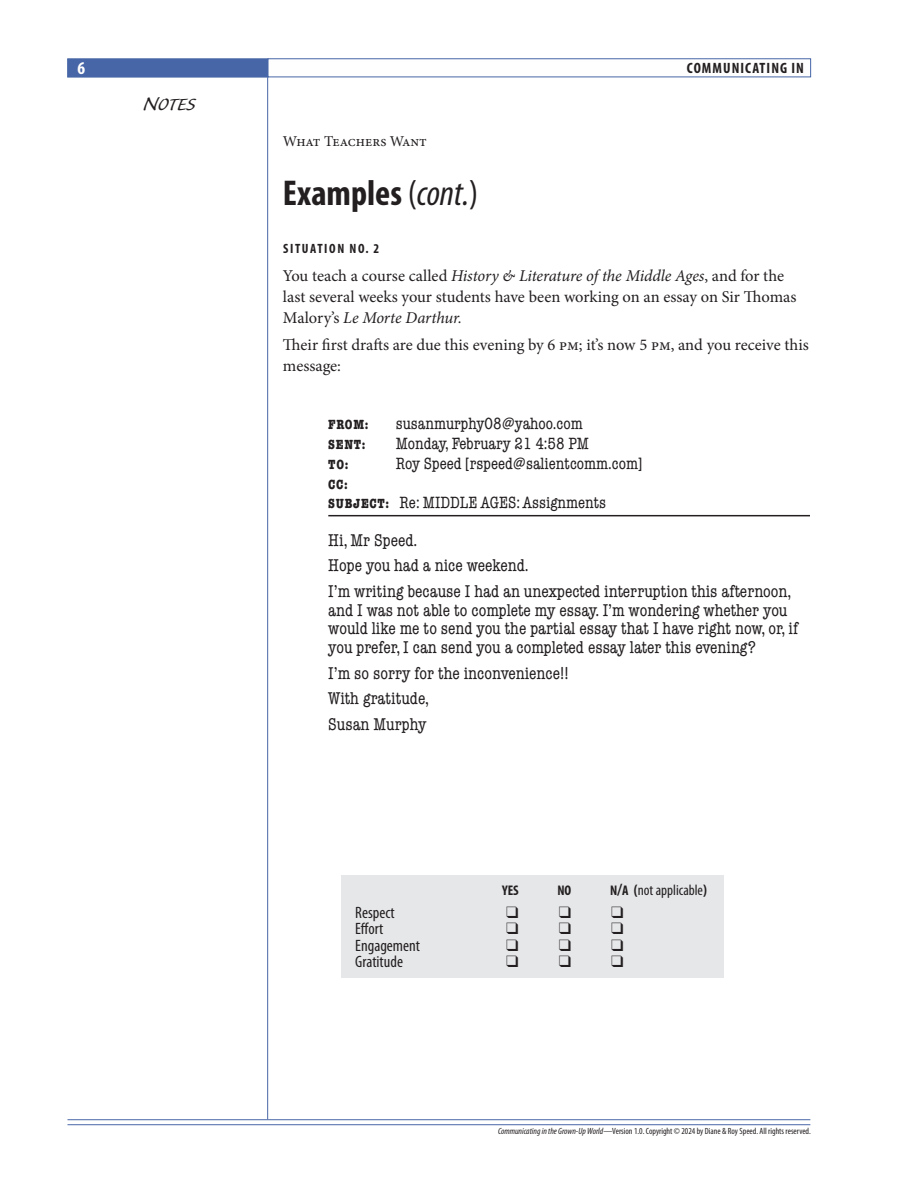
<style>
.page{position:relative;width:918px;height:1188px;background:#fff}
.page>*{position:absolute;margin:0;border:0;box-sizing:border-box;transform-origin:0 0}
.FuturaHeading{font:700 condensed 36px "Myriad Pro";color:#231f20}
.t1{font:22.95px "Caliban Std SC850";color:#231f20}
.t2{font:18px "Myriad Pro Bold Cond SC850";color:#fff}
.E-mail_Text{font:condensed 17.25px/18.8px "American Typewriter";color:#231f20}
.Concept{font:16.5px/21px "Minion Pro";color:#231f20}
.E-mail_Headers{font:condensed 16.5px "American Typewriter";color:#231f20}
.E-mail_Subject_Line{font:condensed 16.5px "American Typewriter";color:#231f20}
.t3{font:condensed 16.5px "Myriad Pro";color:#231f20}
.t4{font:condensed 15px "Myriad Pro";color:#231f20}
.SectionHeader{font:15px "Minion Pro";color:#231f20}
.t5{font:700 condensed 15px "Myriad Pro";letter-spacing:.07em;color:#231f20}
.t6{font:14.1px "Myriad Pro Bold Cond SC850";color:#231f20}
.E-mail_Headers-2{font:700 condensed 13.5px "American Typewriter";letter-spacing:.05em;color:#231f20}
.InsteadOf_Flush_Left{font:700 condensed 13.5px "Myriad Pro";letter-spacing:.12em;color:#231f20}
.t7{font:condensed 9px "Myriad Pro";color:#231f20}
.s1{font-size:27px}
.s2{font-weight:400}
.s3{font-weight:400;font-style:italic}
.s4{font-style:italic}
.s5{font-weight:700;font-size:13.5px}
.s6{font-family:"Myriad Pro Bold Cond SC850";font-stretch:normal;font-size:14.1px}
.s7{font-family:"Myriad Pro Bold Cond SC850";font-stretch:normal;font-size:16.5px}
.s8{font-family:"Myriad Pro Bold Cond SC850";font-stretch:normal}
</style>
<div class="page">
<div style="left:68px;top:59px;width:200px;height:18px;background:#4766a7"></div>
<hr style="left:267px;top:77px;width:1px;height:1042px;background:#4766a7">
<hr style="left:68px;top:1119px;width:742px;height:1px;background:#4766a7">
<hr style="left:68px;top:1124px;width:742px;height:1px;background:#4766a7">
<div style="left:341px;top:875px;width:383px;height:103px;background:#e6e7e9"></div>
<hr style="left:328px;top:515px;width:482px;height:1px;background:#231f20">
<p class="t2" style="left:77px;top:56px;width:9px">6</p>
<p class="t5" style="left:687px;top:59px;width:119px">COMMUNICATING IN</p>
<h2 class="t1" style="left:143px;top:93px;width:54px"><span class="s1">N</span>otes</h2>
<p class="SectionHeader" style="left:283px;top:131px;width:145px">What Teachers Want</p>
<p class="FuturaHeading" style="left:283px;top:170px;width:197px">Examples <span class="s2">(</span><span class="s3">cont.</span><span class="s2">)</span></p>
<p class="InsteadOf_Flush_Left" style="left:283px;top:240px;width:98px">SITUATION NO. 2</p>
<p class="Concept" style="left:283px;top:265px;width:515px">You teach a course called <span class="s4">History &amp; Literature of the Middle Ages</span>, and for the last several weeks your students have been working on an essay on Sir Thomas<br>Malory’s <span class="s4">Le Morte Darthur.</span></p>
<p class="Concept" style="left:283px;top:335px;width:527px">Their first drafts are due this evening by 6 pm; it’s now 5 pm, and you receive this message:</p>
<p class="E-mail_Headers-2" style="left:328px;top:417px;width:42px">FROM:</p>
<p class="E-mail_Headers" style="left:396px;top:415px;width:188px">susanmurphy08@yahoo.com</p>
<p class="E-mail_Headers-2" style="left:328px;top:436px;width:39px">SENT:</p>
<p class="E-mail_Headers" style="left:396px;top:434px;width:195px">Monday, February 21 4:58 PM</p>
<p class="E-mail_Headers-2" style="left:328px;top:456px;width:22px">TO:</p>
<p class="E-mail_Headers" style="left:396px;top:454px;width:248px">Roy Speed [rspeed@salientcomm.com]</p>
<p class="E-mail_Headers-2" style="left:328px;top:476px;width:21px">CC:</p>
<p class="E-mail_Subject_Line" style="left:328px;top:494px;width:279px"><span class="s5">SUBJECT:</span> Re: MIDDLE AGES: Assignments</p>
<p class="E-mail_Text" style="left:328px;top:531px;width:91px">Hi, Mr Speed.</p>
<p class="E-mail_Text" style="left:328px;top:557px;width:202px">Hope you had a nice weekend.</p>
<p class="E-mail_Text" style="left:328px;top:582px;width:471px">I’m writing because I had an unexpected interruption this afternoon, and I was not able to complete my essay. I’m wondering whether you would like me to send you the partial essay that I have right now, or, if you prefer, I can send you a completed essay later this evening?</p>
<p class="E-mail_Text" style="left:328px;top:664px;width:242px">I’m so sorry for the inconvenience!!</p>
<p class="E-mail_Text" style="left:328px;top:689px;width:102px">With gratitude,</p>
<p class="E-mail_Text" style="left:328px;top:715px;width:100px">Susan Murphy</p>
<p class="t3" style="left:355px;top:903px;width:41px">Respect</p>
<p class="t3" style="left:355px;top:919px;width:30px">Effort</p>
<p class="t3" style="left:355px;top:936px;width:66px">Engagement</p>
<p class="t3" style="left:355px;top:952px;width:49px">Gratitude</p>
<p class="t6" style="left:502px;top:881px;width:18px">YES</p>
<p class="t6" style="left:557px;top:881px;width:15px">NO</p>
<p class="t4" style="left:610px;top:881px;width:98px"><span class="s6">N</span><span class="s7">/</span><span class="s6">A</span> <span class="s8">(</span>not applicable<span class="s8">)</span></p>
<p class="t7" style="left:498px;top:1126px;width:314px"><span class="s4">Communicating in the Grown-Up World</span>—Version 1.0. Copyright © 2024 by Diane &amp; Roy Speed. All rights reserved.</p>
</div>
